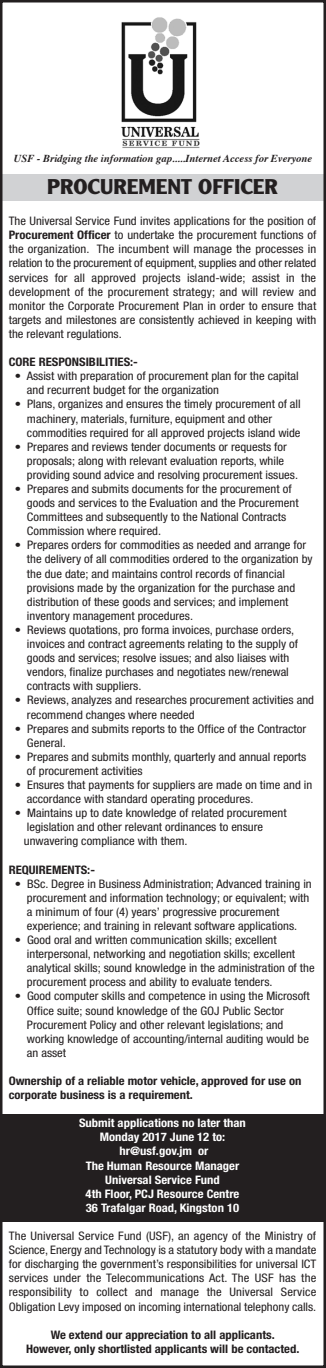
<style>
.page{position:relative;width:326px;height:1368px;background:#fff}
.page>*{position:absolute;margin:0;border:0;box-sizing:border-box;transform-origin:0 0}
.t1{font:700 20.88px "Clearface Gothic LT Std";color:#231f20;scale:1.08 1}
.t2{font:condensed 11.75px/14.1px "Helvetica Neue";color:#231f20;scale:1.08 1}
.t3{font:700 condensed 11.75px/14.1px "Helvetica Neue";color:#231f20;scale:1.08 1}
.t4{font:700 condensed 11.75px/14.1px "Helvetica Neue";color:#fff;text-align:center;scale:1.08 1}
.t5{font:italic 700 10.62px "Times";color:#231f20}
.s1{font-weight:700}
</style>
<div class="page">
<div style="left:0;top:174px;width:326px;height:26px;background:#d1d2d4"></div>
<div style="left:0;top:0;width:326px;height:1368px;border:2px solid #231f20"></div>
<div style="left:0;top:1113px;width:326px;height:108px;background:#231f20"></div>
<img style="left:121px;top:17px;width:79px;height:131px">
<p class="t5" style="left:14px;top:154px;width:300px">USF - Bridging the information gap.....Internet Access for Everyone</p>
<h1 class="t1" style="left:47px;top:179px;width:215px">PROCUREMENT OFFICER</h1>
<p class="t2" style="left:9px;top:215px;width:286px;text-align:justify">The Universal Service Fund invites applications for the position of <span class="s1">Procurement Officer</span> to undertake the procurement functions of the organization. The incumbent will manage the processes in relation to the procurement of equipment, supplies and other related services for all approved projects island-wide; assist in the development of the procurement strategy; and will review and monitor the Corporate Procurement Plan in order to ensure that targets and milestones are consistently achieved in keeping with the relevant regulations.</p>
<p class="t3" style="left:9px;top:356px;width:121px">CORE RESPONSIBILITIES:-</p>
<p class="t2" style="left:27px;top:370px;width:253px;text-indent:-12px">• Assist with preparation of procurement plan for the capital and recurrent budget for the organization</p>
<p class="t2" style="left:27px;top:398px;width:255px;text-indent:-12px">• Plans, organizes and ensures the timely procurement of all machinery, materials, furniture, equipment and other commodities required for all approved projects island wide</p>
<p class="t2" style="left:27px;top:440px;width:252px;text-indent:-12px">• Prepares and reviews tender documents or requests for proposals; along with relevant evaluation reports, while providing sound advice and resolving procurement issues.</p>
<p class="t2" style="left:27px;top:483px;width:253px;text-indent:-12px">• Prepares and submits documents for the procurement of goods and services to the Evaluation and the Procurement Committees and subsequently to the National Contracts Commission where required.</p>
<p class="t2" style="left:27px;top:539px;width:266px;text-indent:-12px">• Prepares orders for commodities as needed and arrange for the delivery of all commodities ordered to the organization by the due date; and maintains control records of financial provisions made by the organization for the purchase and distribution of these goods and services; and implement inventory management procedures.</p>
<p class="t2" style="left:27px;top:624px;width:253px;text-indent:-12px">• Reviews quotations, pro forma invoices, purchase orders, invoices and contract agreements relating to the supply of goods and services; resolve issues; and also liaises with vendors, finalize purchases and negotiates new/renewal contracts with suppliers.</p>
<p class="t2" style="left:27px;top:694px;width:267px;text-indent:-12px">• Reviews, analyzes and researches procurement activities and recommend changes where needed</p>
<p class="t2" style="left:27px;top:722px;width:260px;text-indent:-12px">• Prepares and submits reports to the Office of the Contractor<br>General.</p>
<p class="t2" style="left:27px;top:750px;width:260px;text-indent:-12px">• Prepares and submits monthly, quarterly and annual reports of procurement activities</p>
<p class="t2" style="left:27px;top:779px;width:266px;text-indent:-12px">• Ensures that payments for suppliers are made on time and in accordance with standard operating procedures.</p>
<p class="t2" style="left:24px;top:807px;width:245px;text-indent:-9px">• Maintains up to date knowledge of related procurement legislation and other relevant ordinances to ensure unwavering compliance with them.</p>
<p class="t3" style="left:9px;top:863px;width:81px">REQUIREMENTS:-</p>
<p class="t2" style="left:27px;top:877px;width:265px;text-indent:-12px">• BSc. Degree in Business Administration; Advanced training in procurement and information technology; or equivalent; with a minimum of four (4) years’ progressive procurement experience; and training in relevant software applications.</p>
<p class="t2" style="left:27px;top:934px;width:268px;text-indent:-12px">• Good oral and written communication skills; excellent interpersonal, networking and negotiation skills; excellent analytical skills; sound knowledge in the administration of the procurement process and ability to evaluate tenders.</p>
<p class="t2" style="left:27px;top:990px;width:263px;text-indent:-12px">• Good computer skills and competence in using the Microsoft Office suite; sound knowledge of the GOJ Public Sector Procurement Policy and other relevant legislations; and working knowledge of accounting/internal auditing would be an asset</p>
<p class="t3" style="left:9px;top:1075px;width:273px">Ownership of a reliable motor vehicle, approved for use on corporate business is a requirement.</p>
<p class="t4" style="left:79px;top:1117px;width:156px">Submit applications no later than<br>Monday 2017 June 12 to: hr@usf.gov.jm or<br>The Human Resource Manager<br>Universal Service Fund<br>4th Floor, PCJ Resource Centre<br>36 Trafalgar Road, Kingston 10</p>
<p class="t2" style="left:9px;top:1230px;width:286px;text-align:justify">The Universal Service Fund (USF), an agency of the Ministry of Science, Energy and Technology is a statutory body with a mandate for discharging the government’s responsibilities for universal ICT services under the Telecommunications Act. The USF has the responsibility to collect and manage the Universal Service Obligation Levy imposed on incoming international telephony calls.</p>
<p class="t3" style="left:26px;top:1328px;width:255px;text-align:center">We extend our appreciation to all applicants.<br>However, only shortlisted applicants will be contacted.</p>
</div>
